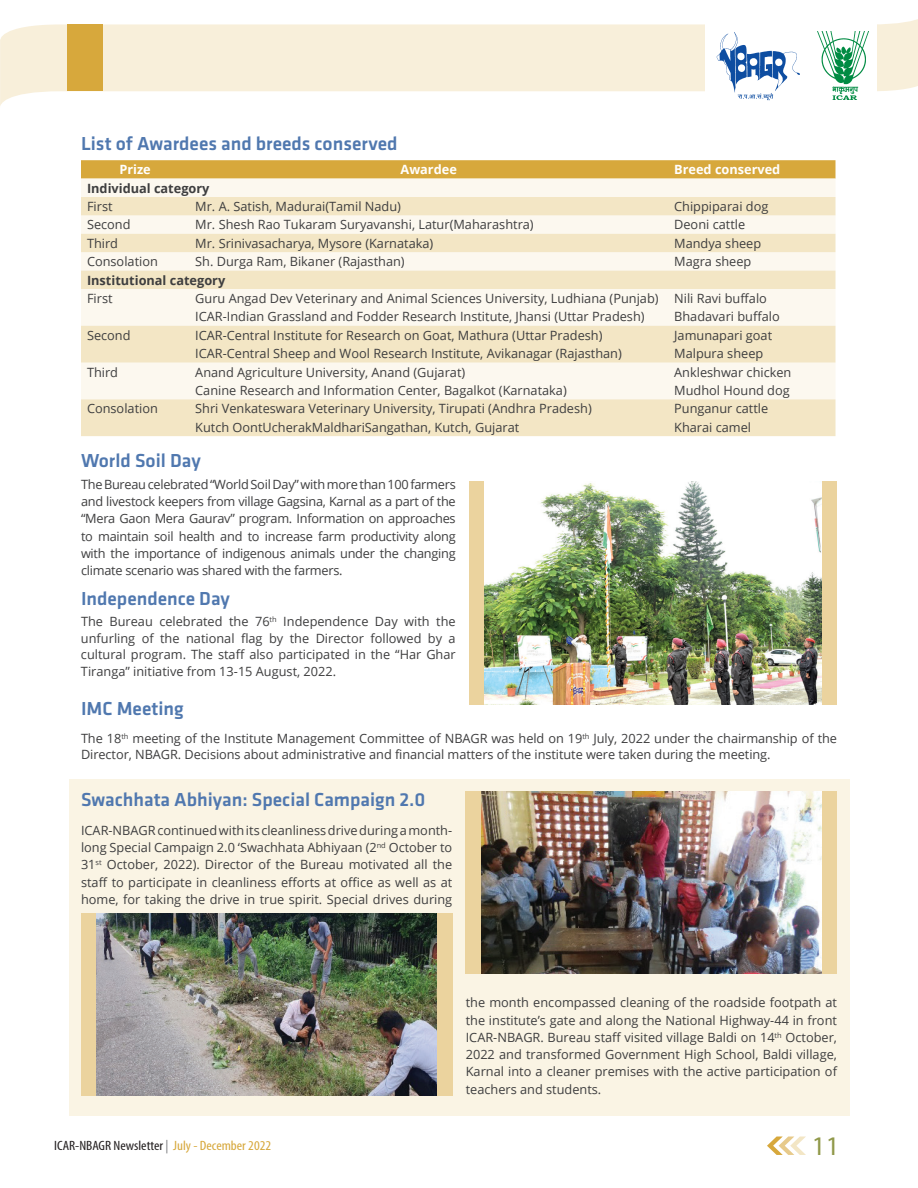
<style>
.page{position:relative;width:918px;height:1188px;background:#fff}
.page>*{position:absolute;margin:0;border:0;box-sizing:border-box;transform-origin:0 0}
.t1{font:27px "Myriad Pro";color:#91994b}
.t2{font:500 19.5px "Klavika";color:#5078af}
.t3{font:condensed 13.5px "Myriad Pro";color:#231f20;scale:1.1 1}
.t4{font:12.75px/17.2px "Open Sans";color:#3e3e3f;text-align:justify}
.t5{font:700 12.75px "Open Sans";color:#3e3e3f}
.t6{font:700 12.75px "Open Sans";color:#fff}
.s1{color:#808285}
.s2{color:#d7a83c}
</style>
<div class="page">
<svg style="left:0;top:19px;width:918px;height:87px;fill:#f8efda"></svg>
<div style="left:705px;top:14px;width:172px;height:89px;background:#fff"></div>
<div style="left:68px;top:24px;width:35px;height:67px;background:#d7a83c"></div>
<img style="left:818px;top:31px;width:51px;height:69px">
<svg style="left:767px;top:1137px;width:39px;height:18px"></svg>
<img style="left:716px;top:32px;width:84px;height:61px">
<svg style="left:738px;top:93px;width:35px;height:7px"></svg>
<div style="left:69px;top:779px;width:780px;height:337px;background:#faf4e4"></div>
<svg style="left:81px;top:160px;width:755px;height:19px;background:#d8ab44"></svg>
<div style="left:81px;top:179px;width:754px;height:18px;background:#fcf8ef"></div>
<svg style="left:81px;top:197px;width:755px;height:239px;fill:#f3e6c5"></svg>
<div style="left:469px;top:482px;width:368px;height:223px;background:#ebd39e"></div>
<img style="left:485px;top:482px;width:337px;height:223px">
<div style="left:466px;top:792px;width:371px;height:182px;background:#ebd39e"></div>
<img style="left:481px;top:792px;width:340px;height:182px">
<div style="left:81px;top:914px;width:371px;height:182px;background:#ebd39e"></div>
<img style="left:97px;top:914px;width:340px;height:182px">
<h2 class="t2" style="left:81px;top:133px;width:318px">List of Awardees and breeds conserved</h2>
<p class="t6" style="left:119px;top:161px;width:33px">Prize</p>
<p class="t6" style="left:401px;top:161px;width:58px">Awardee</p>
<p class="t6" style="left:674px;top:161px;width:108px">Breed conserved</p>
<p class="t5" style="left:87px;top:179px;width:124px">Individual category</p>
<p class="t4" style="left:87px;top:198px;width:27px">First</p>
<p class="t4" style="left:195px;top:198px;width:207px">Mr. A. Satish, Madurai(Tamil Nadu)</p>
<p class="t4" style="left:674px;top:198px;width:96px">Chippiparai dog</p>
<p class="t4" style="left:87px;top:216px;width:45px">Second</p>
<p class="t4" style="left:195px;top:216px;width:340px">Mr. Shesh Rao Tukaram Suryavanshi, Latur(Maharashtra)</p>
<p class="t4" style="left:674px;top:216px;width:73px">Deoni cattle</p>
<p class="t4" style="left:87px;top:234px;width:33px">Third</p>
<p class="t4" style="left:195px;top:234px;width:240px">Mr. Srinivasacharya, Mysore (Karnataka)</p>
<p class="t4" style="left:674px;top:234px;width:89px">Mandya sheep</p>
<p class="t4" style="left:87px;top:253px;width:72px">Consolation</p>
<p class="t4" style="left:195px;top:253px;width:211px">Sh. Durga Ram, Bikaner (Rajasthan)</p>
<p class="t4" style="left:674px;top:253px;width:79px">Magra sheep</p>
<p class="t5" style="left:87px;top:271px;width:140px">Institutional category</p>
<p class="t4" style="left:87px;top:289px;width:27px">First</p>
<p class="t4" style="left:195px;top:289px;width:573px;line-height:18.5px">Guru Angad Dev Veterinary and Animal Sciences University, Ludhiana (Punjab) Nili Ravi buffalo<br>ICAR-Indian Grassland and Fodder Research Institute, Jhansi (Uttar Pradesh)</p>
<p class="t4" style="left:674px;top:308px;width:107px">Bhadavari buffalo</p>
<p class="t4" style="left:87px;top:326px;width:45px">Second</p>
<p class="t4" style="left:195px;top:326px;width:409px">ICAR-Central Institute for Research on Goat, Mathura (Uttar Pradesh)</p>
<p class="t4" style="left:674px;top:326px;width:100px">Jamunapari goat</p>
<p class="t4" style="left:195px;top:345px;width:428px">ICAR-Central Sheep and Wool Research Institute, Avikanagar (Rajasthan)</p>
<p class="t4" style="left:674px;top:345px;width:91px">Malpura sheep</p>
<p class="t4" style="left:87px;top:363px;width:33px">Third</p>
<p class="t4" style="left:195px;top:363px;width:272px">Anand Agriculture University, Anand (Gujarat)</p>
<p class="t4" style="left:674px;top:363px;width:119px">Ankleshwar chicken</p>
<p class="t4" style="left:195px;top:381px;width:373px">Canine Research and Information Center, Bagalkot (Karnataka)</p>
<p class="t4" style="left:674px;top:381px;width:117px">Mudhol Hound dog</p>
<p class="t4" style="left:87px;top:400px;width:72px">Consolation</p>
<p class="t4" style="left:195px;top:400px;width:398px">Shri Venkateswara Veterinary University, Tirupati (Andhra Pradesh)</p>
<p class="t4" style="left:674px;top:400px;width:96px">Punganur cattle</p>
<p class="t4" style="left:195px;top:418px;width:326px">Kutch OontUcherakMaldhariSangathan, Kutch, Gujarat</p>
<p class="t4" style="left:674px;top:418px;width:78px">Kharai camel</p>
<h2 class="t2" style="left:81px;top:450px;width:121px">World Soil Day</h2>
<p class="t4" style="left:81px;top:475px;width:376px">The Bureau celebrated “World Soil Day” with more than 100 farmers and livestock keepers from village Gagsina, Karnal as a part of the “Mera Gaon Mera Gaurav” program. Information on approaches to maintain soil health and to increase farm productivity along with the importance of indigenous animals under the changing climate scenario was shared with the farmers.</p>
<h2 class="t2" style="left:81px;top:588px;width:150px">Independence Day</h2>
<p class="t4" style="left:81px;top:613px;width:376px;line-height:16.5px">The Bureau celebrated the 76<sup>th</sup> Independence Day with the unfurling of the national flag by the Director followed by a cultural program. The staff also participated in the “Har Ghar Tiranga” initiative from 13-15 August, 2022.</p>
<h2 class="t2" style="left:81px;top:698px;width:104px">IMC Meeting</h2>
<p class="t4" style="left:81px;top:730px;width:758px;line-height:16.5px">The 18<sup>th</sup> meeting of the Institute Management Committee of NBAGR was held on 19<sup>th</sup> July, 2022 under the chairmanship of the<br>Director, NBAGR. Decisions about administrative and financial matters of the institute were taken during the meeting.</p>
<h2 class="t2" style="left:81px;top:789px;width:346px">Swachhata Abhiyan: Special Campaign 2.0</h2>
<p class="t4" style="left:81px;top:821px;width:373px">ICAR-NBAGR continued with its cleanliness drive during a month&shy;long Special Campaign 2.0 ‘Swachhata Abhiyaan (2<sup>nd</sup> October to 31<sup>st</sup> October, 2022). Director of the Bureau motivated all the staff to participate in cleanliness efforts at office as well as at home, for taking the drive in true spirit. Special drives during</p>
<p class="t4" style="left:466px;top:994px;width:373px">the month encompassed cleaning of the roadside footpath at the institute’s gate and along the National Highway-44 in front ICAR-NBAGR. Bureau staff visited village Baldi on 14<sup>th</sup> October, 2022 and transformed Government High School, Baldi village, Karnal into a cleaner premises with the active participation of teachers and students.</p>
<p class="t3" style="left:54px;top:1137px;width:199px">ICAR-NBAGR Newsletter <span class="s1">|</span> <span class="s2">July - December 2022</span></p>
<h1 class="t1" style="left:812px;top:1129px;width:29px">11</h1>
</div>
